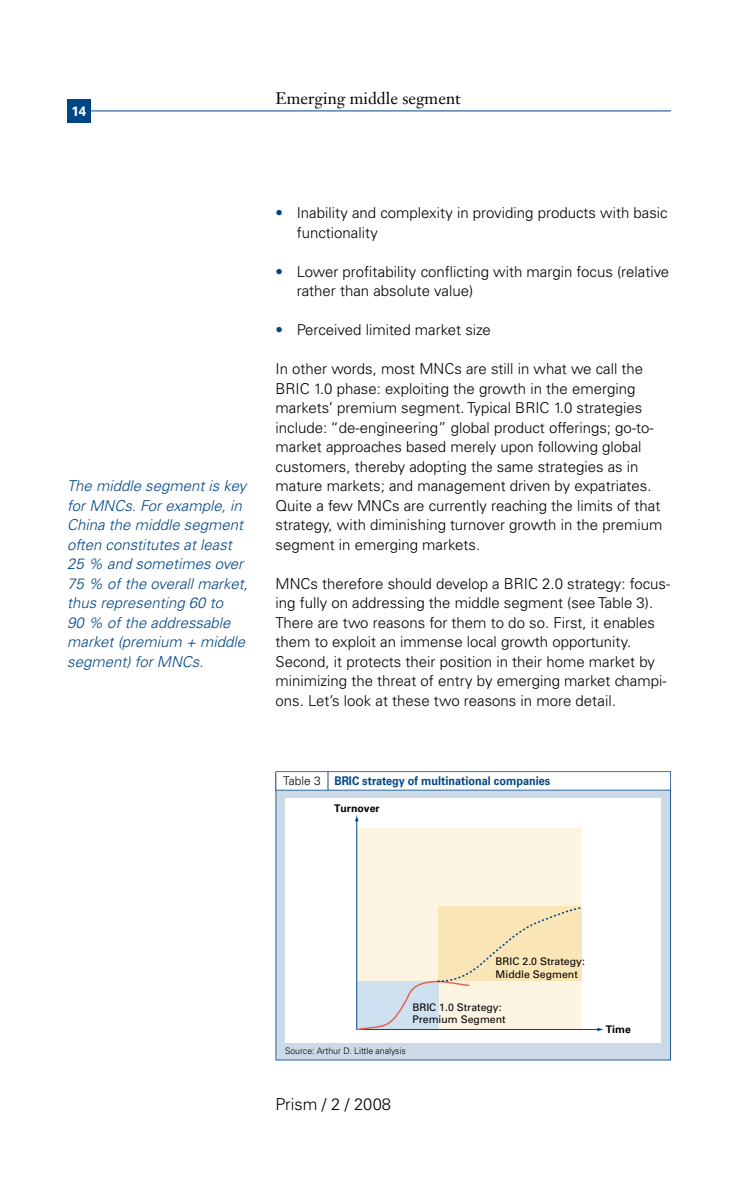
<style>
.page{position:relative;width:756px;height:1188px;background:#fff}
.page>*{position:absolute;margin:0;border:0;box-sizing:border-box;transform-origin:0 0}
.t1{font:16.5px "Janson Text";color:#000}
.t2{font:300 16.5px "Univers";color:#000}
.t3{font:300 15px/19.5px "Univers";color:#000}
.t4{font:italic 300 15px/19.5px "Univers";color:#004687}
.t5{font:700 13.5px "Univers";color:#fff}
.t6{font:700 12px "Univers";color:#004687;scale:.91 1}
.t7{font:10.5px/12.6px "Univers";color:#000}
.t8{font:700 10.5px "Univers";color:#000}
.t9{font:300 9px "Univers";color:#000}
.s1{color:#004687}
.s2{font-weight:300;color:#000}
</style>
<div class="page">
<hr style="left:67px;top:111px;width:604px;height:1px;background:#004687">
<div style="left:67px;top:99px;width:24px;height:24px;background:#004687"></div>
<svg style="left:276px;top:791px;width:395px;height:269px;background:#c7d6e4"></svg>
<svg style="left:276px;top:771px;width:395px;height:20px"></svg>
<div style="left:285px;top:798px;width:375px;height:244px;background:#fff"></div>
<svg style="left:356px;top:821px;width:243px;height:209px"></svg>
<svg style="left:355px;top:815px;width:4px;height:6px"></svg>
<svg style="left:598px;top:1028px;width:6px;height:3px"></svg>
<svg style="left:356px;top:906px;width:227px;height:125px;background:#f0e8d0"></svg>
<p class="t5" style="left:71px;top:103px;width:17px">14</p>
<p class="t1" style="left:276px;top:88px;width:187px">Emerging middle segment</p>
<p class="t4" style="left:67px;top:476px;width:182px">The middle segment is key for MNCs. For example, in<br>China the middle segment often constitutes at least<br>25 % and sometimes over<br>75 % of the overall market, thus representing 60 to<br>90 % of the addressable market (premium + middle segment) for MNCs.</p>
<p class="t3" style="left:297px;top:203px;width:372px;text-indent:-21px"><span class="s1">•</span> Inability and complexity in providing products with basic functionality</p>
<p class="t3" style="left:297px;top:261px;width:374px;text-indent:-21px"><span class="s1">•</span> Lower profitability conflicting with margin focus (relative rather than absolute value)</p>
<p class="t3" style="left:276px;top:320px;width:217px"><span class="s1">•</span> Perceived limited market size</p>
<p class="t3" style="left:276px;top:359px;width:388px">In other words, most MNCs are still in what we call the BRIC 1.0 phase: exploiting the growth in the emerging markets’ premium segment. Typical BRIC 1.0 strategies include: “de-engineering” global product offerings; go-to&shy;market approaches based merely upon following global customers, thereby adopting the same strategies as in mature markets; and management driven by expatriates.<br>Quite a few MNCs are currently reaching the limits of that strategy, with diminishing turnover growth in the premium segment in emerging markets.</p>
<p class="t3" style="left:276px;top:573px;width:396px">MNCs therefore should develop a BRIC 2.0 strategy: focus&shy;ing fully on addressing the middle segment (see Table 3).<br>There are two reasons for them to do so. First, it enables them to exploit an immense local growth opportunity.<br>Second, it protects their position in their home market by minimizing the threat of entry by emerging market champi&shy;ons. Let’s look at these two reasons in more detail.</p>
<p class="t6" style="left:283px;top:774px;width:295px"><span class="s2">Table 3</span> BRIC strategy of multinational companies</p>
<p class="t8" style="left:334px;top:802px;width:47px">Turnover</p>
<p class="t7" style="left:496px;top:955px;width:91px">BRIC 2.0 Strategy:<br>Middle Segment</p>
<p class="t7" style="left:412px;top:1001px;width:95px">BRIC 1.0 Strategy:<br>Premium Segment</p>
<p class="t9" style="left:285px;top:1046px;width:122px">Source: Arthur D. Little analysis</p>
<p class="t2" style="left:276px;top:1094px;width:117px">Prism / 2 / 2008</p>
<p class="t8" style="left:606px;top:1023px;width:27px">Time</p>
</div>
